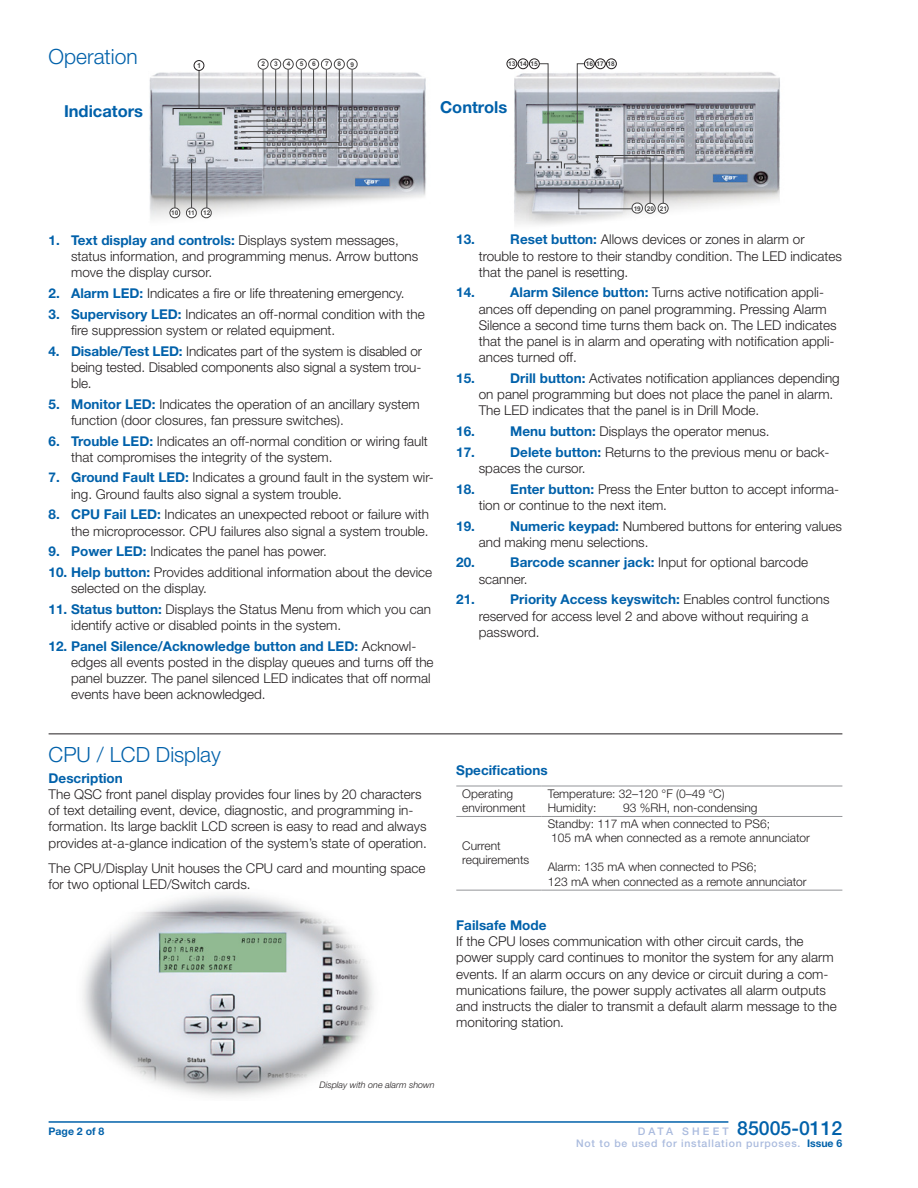
<style>
.page{position:relative;width:918px;height:1188px;background:#fff}
.page>*{position:absolute;margin:0;border:0;box-sizing:border-box;transform-origin:0 0}
.HEAD{font:300 21px "Helvetica Neue LT Std";color:#0161aa}
.t1{font:500 19.5px "Helvetica Neue LT Std";color:#0161aa}
.BODY{font:700 16.5px "Helvetica Neue LT Std";color:#0161aa}
.BODY-2{font:300 13.5px/16.2px "Helvetica Neue LT Std";color:#231f20}
.BODY-3{font:700 13.5px "Helvetica Neue LT Std";color:#0161aa}
.Table_Body{font:300 12px/14.4px "Helvetica Neue LT Std";color:#231f20}
.t2{font:500 10.5px "Helvetica Neue LT Std";letter-spacing:.07em;color:#aabbde}
.t3{font:700 10.5px "Helvetica Neue LT Std";color:#0161aa}
.BODY-4{font:italic 300 9px "Helvetica Neue LT Std";color:#231f20}
.t4{font:700 7.05px "Arial";color:#454444}
.t5{font:700 6.6px "Arial";color:#454444}
.t6{font:700 6.45px "Arial";color:#454444}
.s1{font-weight:700;color:#0161aa}
.s2{font-size:10.5px;color:#aabbde}
</style>
<div class="page">
<hr style="left:49px;top:1121px;width:679px;height:2px;background:#0161aa">
<img style="left:82px;top:894px;width:292px;height:203px">
<img style="left:149px;top:72px;width:277px;height:148px">
<img style="left:506px;top:65px;width:274px;height:160px">
<svg style="left:169px;top:58px;width:189px;height:160px"></svg>
<div style="left:173px;top:108px;width:51px;height:7px;border:1px solid #231f20"></div>
<svg style="left:507px;top:59px;width:162px;height:154px"></svg>
<div style="left:537px;top:184px;width:83px;height:5px;border:1px solid #454444"></div>
<hr style="left:49px;top:734px;width:793px;height:1px;background:#231f20">
<hr style="left:456px;top:786px;width:86px;height:1px;background:#939598">
<hr style="left:542px;top:786px;width:300px;height:1px;background:#939598">
<hr style="left:456px;top:816px;width:86px;height:1px;background:#939598">
<hr style="left:542px;top:816px;width:300px;height:1px;background:#939598">
<hr style="left:456px;top:890px;width:86px;height:1px;background:#939598">
<hr style="left:542px;top:890px;width:300px;height:1px;background:#939598">
<p class="HEAD" style="left:49px;top:43px;width:91px">Operation</p>
<p class="BODY" style="left:64px;top:101px;width:81px">Indicators</p>
<p class="t4" style="left:197px;top:61px;width:5px">1</p>
<p class="t5" style="left:262px;top:60px;width:5px">2</p>
<p class="t5" style="left:274px;top:60px;width:5px">3</p>
<p class="t5" style="left:287px;top:60px;width:5px">4</p>
<p class="t5" style="left:300px;top:60px;width:5px">5</p>
<p class="t5" style="left:312px;top:60px;width:5px">6</p>
<p class="t5" style="left:325px;top:60px;width:5px">7</p>
<p class="t5" style="left:338px;top:60px;width:5px">8</p>
<p class="t5" style="left:350px;top:60px;width:5px">9</p>
<p class="t6" style="left:171px;top:209px;width:9px">10</p>
<p class="t6" style="left:188px;top:209px;width:8px">11</p>
<p class="t6" style="left:203px;top:209px;width:9px">12</p>
<p class="t5" style="left:508px;top:60px;width:31px">13 14 15</p>
<p class="t5" style="left:586px;top:60px;width:31px">16 17 18</p>
<p class="BODY" style="left:440px;top:97px;width:69px">Controls</p>
<p class="t5" style="left:647px;top:205px;width:22px">20 21</p>
<p class="t5" style="left:634px;top:205px;width:9px">19</p>
<p class="BODY-2" style="left:71px;top:232px;width:349px;text-indent:-22px"><span class="s1">1. Text display and controls:</span> Displays system messages, status information, and programming menus. Arrow buttons move the display cursor.</p>
<p class="BODY-2" style="left:49px;top:285px;width:358px"><span class="s1">2. Alarm LED:</span> Indicates a fire or life threatening emergency.</p>
<p class="BODY-2" style="left:71px;top:305px;width:355px;text-indent:-22px"><span class="s1">3. Supervisory LED:</span> Indicates an off-normal condition with the fire suppression system or related equipment.</p>
<p class="BODY-2" style="left:71px;top:342px;width:352px;text-align:justify;text-indent:-22px"><span class="s1">4. Disable/Test LED:</span> Indicates part of the system is disabled or being tested. Disabled components also signal a system trou&shy;ble.</p>
<p class="BODY-2" style="left:71px;top:395px;width:350px;text-indent:-22px"><span class="s1">5. Monitor LED:</span> Indicates the operation of an ancillary system function (door closures, fan pressure switches).</p>
<p class="BODY-2" style="left:71px;top:432px;width:358px;text-indent:-22px"><span class="s1">6. Trouble LED:</span> Indicates an off-normal condition or wiring fault that compromises the integrity of the system.</p>
<p class="BODY-2" style="left:71px;top:469px;width:364px;text-indent:-22px"><span class="s1">7. Ground Fault LED:</span> Indicates a ground fault in the system wir&shy;ing. Ground faults also signal a system trouble.</p>
<p class="BODY-2" style="left:49px;top:506px;width:382px;text-align:right"><span class="s1">8. CPU Fail LED:</span> Indicates an unexpected reboot or failure with the microprocessor. CPU failures also signal a system trouble.</p>
<p class="BODY-2" style="left:49px;top:543px;width:280px"><span class="s1">9. Power LED:</span> Indicates the panel has power.</p>
<p class="BODY-2" style="left:71px;top:564px;width:363px;text-indent:-22px"><span class="s1">10. Help button:</span> Provides additional information about the device selected on the display.</p>
<p class="BODY-2" style="left:71px;top:601px;width:361px;text-indent:-22px"><span class="s1">11. Status button:</span> Displays the Status Menu from which you can identify active or disabled points in the system.</p>
<p class="BODY-2" style="left:71px;top:638px;width:364px;text-indent:-22px"><span class="s1">12. Panel Silence/Acknowledge button and LED:</span> Acknowl&shy;edges all events posted in the display queues and turns off the panel buzzer. The panel silenced LED indicates that off normal events have been acknowledged.</p>
<p class="HEAD" style="left:49px;top:742px;width:174px">CPU / LCD Display</p>
<p class="BODY-3" style="left:49px;top:770px;width:76px">Description</p>
<p class="BODY-2" style="left:49px;top:786px;width:380px">The QSC front panel display provides four lines by 20 characters of text detailing event, device, diagnostic, and programming in&shy;formation. Its large backlit LCD screen is easy to read and always provides at-a-glance indication of the system’s state of operation.</p>
<p class="BODY-2" style="left:49px;top:860px;width:379px">The CPU/Display Unit houses the CPU card and mounting space for two optional LED/Switch cards.</p>
<p class="BODY-4" style="left:320px;top:1079px;width:117px">Display with one alarm shown</p>
<p class="BODY-3" style="left:456px;top:231px;width:20px">13.</p>
<p class="BODY-2" style="left:479px;top:231px;width:365px;text-indent:32px"><span class="s1">Reset button:</span> Allows devices or zones in alarm or trouble to restore to their standby condition. The LED indicates that the panel is resetting.</p>
<p class="BODY-3" style="left:456px;top:284px;width:20px">14.</p>
<p class="BODY-2" style="left:479px;top:284px;width:359px;text-indent:32px"><span class="s1">Alarm Silence button:</span> Turns active notification appli&shy;ances off depending on panel programming. Pressing Alarm Silence a second time turns them back on. The LED indicates that the panel is in alarm and operating with notification appli&shy;ances turned off.</p>
<p class="BODY-3" style="left:456px;top:370px;width:20px">15.</p>
<p class="BODY-2" style="left:479px;top:370px;width:363px;text-indent:32px"><span class="s1">Drill button:</span> Activates notification appliances depending on panel programming but does not place the panel in alarm.<br>The LED indicates that the panel is in Drill Mode.</p>
<p class="BODY-3" style="left:456px;top:423px;width:20px">16.</p>
<p class="BODY-2" style="left:510px;top:423px;width:261px"><span class="s1">Menu button:</span> Displays the operator menus.</p>
<p class="BODY-3" style="left:456px;top:444px;width:20px">17.</p>
<p class="BODY-2" style="left:479px;top:444px;width:352px;text-indent:32px"><span class="s1">Delete button:</span> Returns to the previous menu or back&shy;spaces the cursor.</p>
<p class="BODY-3" style="left:456px;top:481px;width:20px">18.</p>
<p class="BODY-2" style="left:479px;top:481px;width:362px;text-indent:32px"><span class="s1">Enter button:</span> Press the Enter button to accept informa&shy;tion or continue to the next item.</p>
<p class="BODY-3" style="left:456px;top:517px;width:20px">19.</p>
<p class="BODY-2" style="left:479px;top:517px;width:365px;text-indent:32px"><span class="s1">Numeric keypad:</span> Numbered buttons for entering values and making menu selections.</p>
<p class="BODY-3" style="left:456px;top:554px;width:20px">20.</p>
<p class="BODY-2" style="left:479px;top:554px;width:331px;text-indent:32px"><span class="s1">Barcode scanner jack:</span> Input for optional barcode scanner.</p>
<p class="BODY-3" style="left:456px;top:591px;width:20px">21.</p>
<p class="BODY-2" style="left:479px;top:591px;width:352px;text-indent:32px"><span class="s1">Priority Access keyswitch:</span> Enables control functions reserved for access level 2 and above without requiring a password.</p>
<p class="BODY-3" style="left:456px;top:761px;width:93px">Specifications</p>
<p class="Table_Body" style="left:462px;top:786px;width:65px">Operating environment</p>
<p class="Table_Body" style="left:548px;top:786px;width:178px">Temperature: 32–120 °F (0–49 °C)<br>Humidity:</p>
<p class="Table_Body" style="left:623px;top:800px;width:136px">93 %RH, non-condensing</p>
<p class="Table_Body" style="left:462px;top:838px;width:69px">Current requirements</p>
<p class="Table_Body" style="left:548px;top:816px;width:264px">Standby: 117 mA when connected to PS6;<br>105 mA when connected as a remote annunciator</p>
<p class="Table_Body" style="left:548px;top:860px;width:260px">Alarm: 135 mA when connected to PS6;<br>123 mA when connected as a remote annunciator</p>
<p class="BODY-3" style="left:456px;top:917px;width:92px">Failsafe Mode</p>
<p class="BODY-2" style="left:456px;top:933px;width:382px">If the CPU loses communication with other circuit cards, the power supply card continues to monitor the system for any alarm events. If an alarm occurs on any device or circuit during a com&shy;munications failure, the power supply activates all alarm outputs and instructs the dialer to transmit a default alarm message to the monitoring station.</p>
<p class="t3" style="left:49px;top:1124px;width:57px">Page 2 of 8</p>
<p class="t1" style="left:638px;top:1116px;width:206px"><span class="s2">D A T A S H E E T</span> 85005-0112</p>
<p class="t2" style="left:576px;top:1137px;width:268px">Not to be used for installation purposes. <span class="s1">Issue 6</span></p>
</div>
